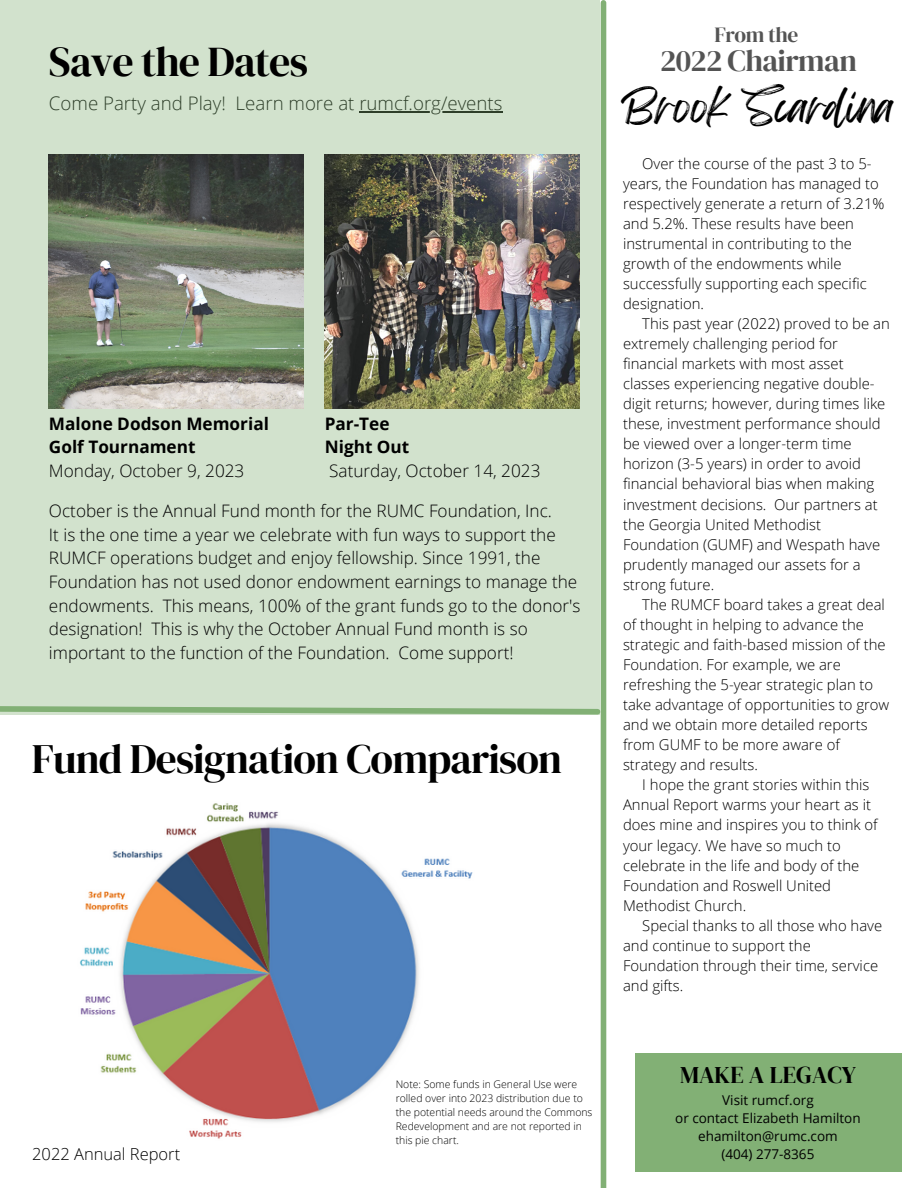
<style>
.page{position:relative;width:918px;height:1188px;background:#fff}
.page>*{position:absolute;margin:0;border:0;box-sizing:border-box;transform-origin:0 0}
.t1{font:42px "DM Serif Display";letter-spacing:-.02em;color:#000}
.t2{font:41.4px "DM Serif Display";letter-spacing:-.02em;color:#000}
.t3{font:38.55px "Feeling Passionate";color:#000}
.t4{font:30.45px "DM Serif Display";letter-spacing:-.02em;color:#545454}
.t5{font:24px "DM Serif Display";color:#000}
.t6{font:21.45px "DM Serif Display";letter-spacing:-.02em;color:#545454}
.t7{font:300 18.75px "Open Sans";color:#000}
.t8{font:300 17.25px/23.7px "Open Sans";color:#000}
.t9{font:700 17.25px "Open Sans";color:#000}
.t10{font:300 16.5px "Open Sans";color:#000}
.t11{font:300 14.85px/20.1px "Open Sans";color:#000}
.t12{font:13.5px "Open Sans";color:#000}
.t13{font:300 10.5px/14px "Open Sans";color:#000}
</style>
<div class="page">
<svg style="left:0;top:703px;width:601px;height:14px"></svg>
<div style="left:601px;top:3px;width:5px;height:1185px;background:#82b075"></div>
<div style="left:635px;top:1053px;width:266px;height:119px;background:#82b075"></div>
<div style="left:0;top:0;width:600px;height:714px;background:#d2e2cd"></div>
<img style="left:80px;top:803px;width:393px;height:336px">
<img style="left:325px;top:154px;width:254px;height:255px">
<img style="left:49px;top:154px;width:254px;height:255px">
<p class="t1" style="left:49px;top:32px;width:260px">Save the Dates</p>
<p class="t7" style="left:49px;top:90px;width:455px">Come Party and Play! Learn more at rumcf.org/events</p>
<p class="t9" style="left:49px;top:411px;width:221px">Malone Dodson Memorial</p>
<p class="t9" style="left:49px;top:435px;width:148px">Golf Tournament</p>
<p class="t8" style="left:49px;top:458px;width:197px">Monday, October 9, 2023</p>
<p class="t9" style="left:325px;top:411px;width:66px">Par-Tee</p>
<p class="t9" style="left:325px;top:435px;width:86px">Night Out</p>
<p class="t8" style="left:329px;top:458px;width:213px">Saturday, October 14, 2023</p>
<p class="t8" style="left:49px;top:499px;width:504px">October is the Annual Fund month for the RUMC Foundation, Inc.</p>
<p class="t8" style="left:49px;top:522px;width:533px">It is the one time a year we celebrate with fun ways to support the RUMCF operations budget and enjoy fellowship. Since 1991, the Foundation has not used donor endowment earnings to manage the endowments. This means, 100% of the grant funds go to the donor's designation! This is why the October Annual Fund month is so important to the function of the Foundation. Come support!</p>
<p class="t2" style="left:32px;top:730px;width:532px">Fund Designation Comparison</p>
<p class="t10" style="left:32px;top:1142px;width:150px">2022 Annual Report</p>
<p class="t13" style="left:396px;top:1077px;width:198px">Note: Some funds in General Use were rolled over into 2023 distribution due to the potential needs around the Commons Redevelopment and are not reported in this pie chart.</p>
<p class="t6" style="left:714px;top:20px;width:86px">From the</p>
<p class="t4" style="left:660px;top:40px;width:198px">2022 Chairman</p>
<p class="t3" style="left:621px;top:75px;width:275px">Brook Scardina</p>
<p class="t11" style="left:623px;top:153px;width:263px;text-indent:19px">Over the course of the past 3 to 5- years, the Foundation has managed to respectively generate a return of 3.21% and 5.2%. These results have been instrumental in contributing to the growth of the endowments while successfully supporting each specific designation.</p>
<p class="t11" style="left:623px;top:313px;width:268px;text-indent:19px">This past year (2022) proved to be an extremely challenging period for financial markets with most asset classes experiencing negative double&shy;digit returns; however, during times like these, investment performance should be viewed over a longer-term time horizon (3-5 years) in order to avoid financial behavioral bias when making investment decisions. Our partners at the Georgia United Methodist Foundation (GUMF) and Wespath have prudently managed our assets for a strong future.</p>
<p class="t11" style="left:623px;top:594px;width:268px;text-indent:19px">The RUMCF board takes a great deal of thought in helping to advance the strategic and faith-based mission of the Foundation. For example, we are refreshing the 5-year strategic plan to take advantage of opportunities to grow and we obtain more detailed reports from GUMF to be more aware of strategy and results.</p>
<p class="t11" style="left:623px;top:775px;width:256px;text-indent:19px">I hope the grant stories within this<br>Annual Report warms your heart as it does mine and inspires you to think of your legacy. We have so much to celebrate in the life and body of the<br>Foundation and Roswell United<br>Methodist Church.</p>
<p class="t11" style="left:623px;top:915px;width:261px;text-indent:19px">Special thanks to all those who have and continue to support the<br>Foundation through their time, service and gifts.</p>
<p class="t5" style="left:680px;top:1058px;width:177px">MAKE A LEGACY</p>
<p class="t12" style="left:722px;top:1091px;width:93px">Visit rumcf.org</p>
<p class="t12" style="left:675px;top:1109px;width:187px">or contact Elizabeth Hamilton</p>
<p class="t12" style="left:698px;top:1127px;width:141px">ehamilton@rumc.com</p>
<p class="t12" style="left:722px;top:1145px;width:94px">(404) 277-8365</p>
</div>
